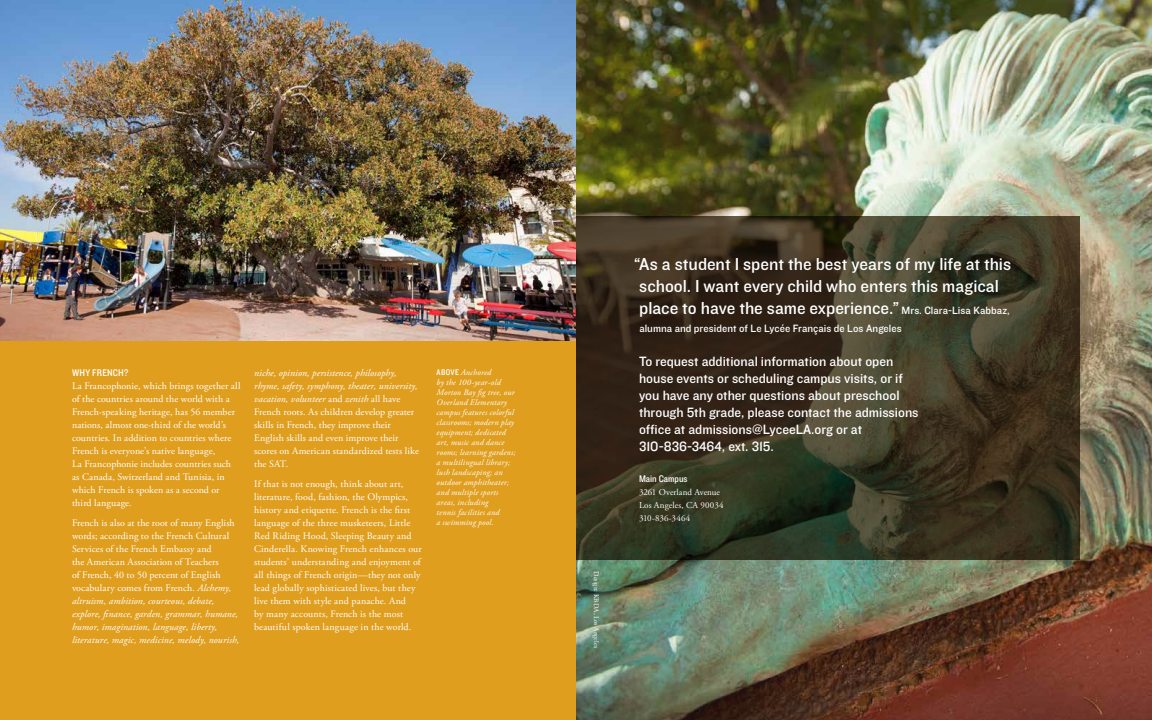
<style>
.page{position:relative;width:1152px;height:720px;background:#fff}
.page>*{position:absolute;margin:0;border:0;box-sizing:border-box;transform-origin:0 0}
.t1{font:18px/22px "Knockout HTF31 Junior Middlewt";color:#fff}
.t2{font:14px/17px "Knockout HTF31 Junior Middlewt";color:#fff}
.t3{font:11px "Knockout HTF31 Junior Middlewt";letter-spacing:.005em;color:#fff}
.t4{font:10px/13px "Adobe Garamond Pro";letter-spacing:.01em;color:#fff}
.t5{font:10px "Knockout HTF30 Junior Welterwt";color:#fff}
.t6{font:10px "Knockout HTF30 Junior Welterwt";letter-spacing:.03em;color:#fff}
.t7{font:9px/13px "Adobe Garamond Pro";letter-spacing:.01em;color:#fff}
.t8{font:italic 8.5px/10px "Adobe Garamond Pro";letter-spacing:.02em;color:#fff}
.t9{font:7px "Adobe Garamond Pro";color:#fff}
.s1{font-style:italic}
.s2{font-family:"Knockout HTF30 Junior Welterwt";font-style:normal}
.s3{font-size:11px}
</style>
<div class="page">
<div style="left:0;top:261px;width:576px;height:459px;background:#e09e1f"></div>
<img style="left:0;top:0;width:576px;height:341px">
<img style="left:576px;top:0;width:576px;height:720px">
<svg style="left:576px;top:216px;width:504px;height:344px;background:#393220"></svg>
<p class="t6" style="left:72px;top:368px;width:58px">WHY FRENCH?</p>
<p class="t4" style="left:72px;top:380px;width:170px">La Francophonie, which brings together all of the countries around the world with a French-speaking heritage, has 56 member nations, almost one-third of the world’s countries. In addition to countries where French is everyone’s native language,<br>La Francophonie includes countries such as Canada, Switzerland and Tunisia, in which French is spoken as a second or third language.</p>
<p class="t4" style="left:72px;top:516px;width:169px">French is also at the root of many English words; according to the French Cultural Services of the French Embassy and<br>the American Association of Teachers<br>of French, 40 to 50 percent of English vocabulary comes from French. <span class="s1">Alchemy, altruism, ambition, courteous, debate, explore, finance, garden, grammar, humane, humor, imagination, language, liberty, literature, magic, medicine, melody, nourish,</span></p>
<p class="t4" style="left:254px;top:367px;width:166px"><span class="s1">niche, opinion, persistence, philosophy, rhyme, safety, symphony, theater, university, vacation, volunteer</span> and <span class="s1">zenith</span> all have French roots. As children develop greater skills in French, they improve their English skills and even improve their scores on American standardized tests like the SAT.</p>
<p class="t4" style="left:254px;top:477px;width:169px">If that is not enough, think about art, literature, food, fashion, the Olympics, history and etiquette. French is the first language of the three musketeers, Little Red Riding Hood, Sleeping Beauty and Cinderella. Knowing French enhances our students’ understanding and enjoyment of all things of French origin—they not only lead globally sophisticated lives, but they live them with style and panache. And<br>by many accounts, French is the most beautiful spoken language in the world.</p>
<p class="t8" style="left:437px;top:368px;width:80px"><span class="s2">ABOVE</span> Anchored<br>by the 100-year-old<br>Morton Bay fig tree, our<br>Overland Elementary campus features colorful classrooms; modern play equipment; dedicated art, music and dance rooms; learning gardens; a multilingual library; lush landscaping; an outdoor amphitheater; and multiple sports areas, including<br>tennis facilities and<br>a swimming pool.</p>
<p class="t9" style="left:600px;top:571px;width:78px;rotate:90deg">Design: KBDA, Los Angeles</p>
<h1 class="t1" style="left:634px;top:254px;width:379px">“As a student I spent the best years of my life at this school. I want every child who enters this magical place to have the same experience.” <span class="s3">Mrs. Clara-Lisa Kabbaz,</span></h1>
<p class="t3" style="left:639px;top:323px;width:264px">alumna and president of Le Lycée Français de Los Angeles</p>
<p class="t2" style="left:639px;top:353px;width:281px">To request additional information about open house events or scheduling campus visits, or if you have any other questions about preschool through 5th grade, please contact the admissions office at admissions@LyceeLA.org or at 310-836-3464, ext. 315.</p>
<p class="t5" style="left:639px;top:473px;width:50px">Main Campus</p>
<p class="t7" style="left:639px;top:486px;width:86px">3261 Overland Avenue<br>Los Angeles, CA 90034<br>310-836-3464</p>
</div>
